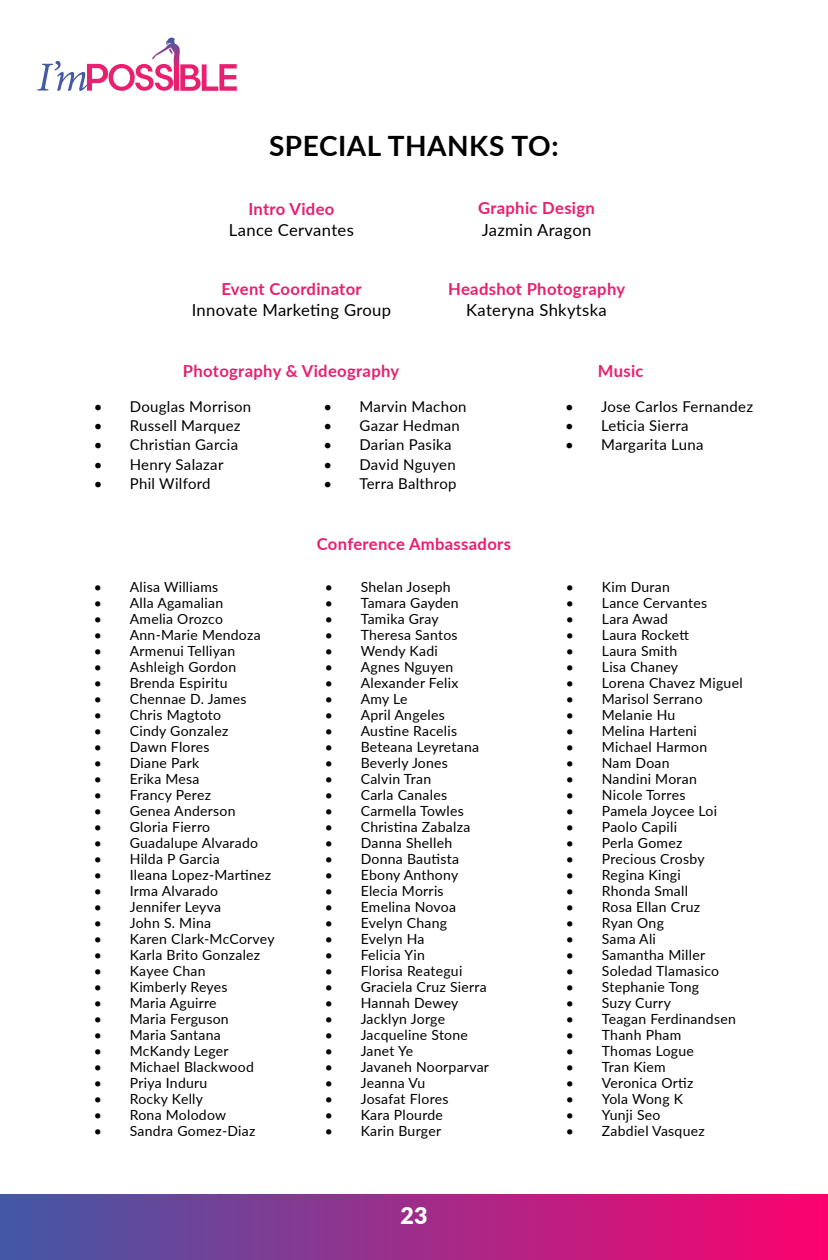
<style>
.page{position:relative;width:828px;height:1260px;background:#fff}
.page>*{position:absolute;margin:0;border:0;box-sizing:border-box;transform-origin:0 0}
.t1{font:700 28px "Lato";letter-spacing:.02em;color:#000}
.t2{font:900 23.2px "Lato";color:#fff}
.t3{font:700 16.6px "Lato";letter-spacing:.02em;color:#e91f6f}
.t4{font:16.6px "Lato";letter-spacing:.02em;color:#000}
.t5{font:15px "Lato";letter-spacing:.02em;color:#000}
.t6{font:14px "Lato";letter-spacing:.02em;color:#000}
</style>
<div class="page">
<svg style="left:37px;top:37px;width:200px;height:54px"></svg>
<div style="left:0;top:1195px;width:828px;height:65px;background:linear-gradient(to right,#4058a6,#fc026e)"></div>
<h1 class="t1" style="left:269px;top:126px;width:291px">SPECIAL THANKS TO:</h1>
<p class="t3" style="left:248px;top:197px;width:88px">Intro Video</p>
<p class="t4" style="left:229px;top:218px;width:126px">Lance Cervantes</p>
<p class="t3" style="left:478px;top:196px;width:118px">Graphic Design</p>
<p class="t4" style="left:482px;top:218px;width:111px">Jazmin Aragon</p>
<p class="t3" style="left:221px;top:277px;width:142px">Event Coordinator</p>
<p class="t4" style="left:192px;top:299px;width:201px">Innovate Marketing Group</p>
<p class="t3" style="left:448px;top:277px;width:179px">Headshot Photography</p>
<p class="t4" style="left:466px;top:299px;width:142px">Kateryna Shkytska</p>
<p class="t3" style="left:183px;top:359px;width:218px">Photography &amp; Videography</p>
<p class="t3" style="left:598px;top:359px;width:47px">Music</p>
<p class="t5" style="left:94px;top:396px;width:159px">• Douglas Morrison</p>
<p class="t5" style="left:94px;top:415px;width:148px">• Russell Marquez</p>
<p class="t5" style="left:94px;top:434px;width:146px">• Christian Garcia</p>
<p class="t5" style="left:94px;top:454px;width:131px">• Henry Salazar</p>
<p class="t5" style="left:94px;top:473px;width:118px">• Phil Wilford</p>
<p class="t6" style="left:94px;top:577px;width:126px">• Alisa Williams</p>
<p class="t6" style="left:94px;top:593px;width:131px">• Alla Agamalian</p>
<p class="t6" style="left:94px;top:609px;width:131px">• Amelia Orozco</p>
<p class="t6" style="left:94px;top:625px;width:168px">• Ann-Marie Mendoza</p>
<p class="t6" style="left:94px;top:641px;width:143px">• Armenui Telliyan</p>
<p class="t6" style="left:94px;top:657px;width:144px">• Ashleigh Gordon</p>
<p class="t6" style="left:94px;top:673px;width:135px">• Brenda Espiritu</p>
<p class="t6" style="left:94px;top:689px;width:154px">• Chennae D. James</p>
<p class="t6" style="left:94px;top:705px;width:129px">• Chris Magtoto</p>
<p class="t6" style="left:94px;top:721px;width:136px">• Cindy Gonzalez</p>
<p class="t6" style="left:94px;top:737px;width:117px">• Dawn Flores</p>
<p class="t6" style="left:94px;top:753px;width:107px">• Diane Park</p>
<p class="t6" style="left:94px;top:769px;width:107px">• Erika Mesa</p>
<p class="t6" style="left:94px;top:785px;width:119px">• Francy Perez</p>
<p class="t6" style="left:94px;top:801px;width:143px">• Genea Anderson</p>
<p class="t6" style="left:94px;top:817px;width:118px">• Gloria Fierro</p>
<p class="t6" style="left:94px;top:833px;width:166px">• Guadalupe Alvarado</p>
<p class="t6" style="left:94px;top:849px;width:127px">• Hilda P Garcia</p>
<p class="t6" style="left:94px;top:865px;width:179px">• Ileana Lopez-Martinez</p>
<p class="t6" style="left:94px;top:881px;width:126px">• Irma Alvarado</p>
<p class="t6" style="left:94px;top:897px;width:129px">• Jennifer Leyva</p>
<p class="t6" style="left:94px;top:913px;width:119px">• John S. Mina</p>
<p class="t6" style="left:94px;top:929px;width:182px">• Karen Clark-McCorvey</p>
<p class="t6" style="left:94px;top:945px;width:168px">• Karla Brito Gonzalez</p>
<p class="t6" style="left:94px;top:961px;width:113px">• Kayee Chan</p>
<p class="t6" style="left:94px;top:977px;width:135px">• Kimberly Reyes</p>
<p class="t6" style="left:94px;top:993px;width:124px">• Maria Aguirre</p>
<p class="t6" style="left:94px;top:1009px;width:136px">• Maria Ferguson</p>
<p class="t6" style="left:94px;top:1025px;width:129px">• Maria Santana</p>
<p class="t6" style="left:94px;top:1041px;width:136px">• McKandy Leger</p>
<p class="t6" style="left:94px;top:1057px;width:162px">• Michael Blackwood</p>
<p class="t6" style="left:94px;top:1073px;width:115px">• Priya Induru</p>
<p class="t6" style="left:94px;top:1089px;width:111px">• Rocky Kelly</p>
<p class="t6" style="left:94px;top:1105px;width:134px">• Rona Molodow</p>
<p class="t6" style="left:94px;top:1121px;width:163px">• Sandra Gomez-Diaz</p>
<p class="t5" style="left:323px;top:396px;width:144px">• Marvin Machon</p>
<p class="t5" style="left:323px;top:415px;width:138px">• Gazar Hedman</p>
<p class="t5" style="left:323px;top:434px;width:130px">• Darian Pasika</p>
<p class="t5" style="left:323px;top:454px;width:134px">• David Nguyen</p>
<p class="t5" style="left:323px;top:473px;width:134px">• Terra Balthrop</p>
<p class="t3" style="left:317px;top:532px;width:196px">Conference Ambassadors</p>
<p class="t6" style="left:325px;top:577px;width:127px">• Shelan Joseph</p>
<p class="t6" style="left:325px;top:593px;width:136px">• Tamara Gayden</p>
<p class="t6" style="left:325px;top:609px;width:116px">• Tamika Gray</p>
<p class="t6" style="left:325px;top:625px;width:134px">• Theresa Santos</p>
<p class="t6" style="left:325px;top:641px;width:115px">• Wendy Kadi</p>
<p class="t6" style="left:325px;top:657px;width:130px">• Agnes Nguyen</p>
<p class="t6" style="left:325px;top:673px;width:135px">• Alexander Felix</p>
<p class="t6" style="left:325px;top:689px;width:84px">• Amy Le</p>
<p class="t6" style="left:325px;top:705px;width:122px">• April Angeles</p>
<p class="t6" style="left:325px;top:721px;width:134px">• Austine Racelis</p>
<p class="t6" style="left:325px;top:737px;width:156px">• Beteana Leyretana</p>
<p class="t6" style="left:325px;top:753px;width:125px">• Beverly Jones</p>
<p class="t6" style="left:325px;top:769px;width:108px">• Calvin Tran</p>
<p class="t6" style="left:325px;top:785px;width:124px">• Carla Canales</p>
<p class="t6" style="left:325px;top:801px;width:141px">• Carmella Towles</p>
<p class="t6" style="left:325px;top:817px;width:147px">• Christina Zabalza</p>
<p class="t6" style="left:325px;top:833px;width:129px">• Danna Shelleh</p>
<p class="t6" style="left:325px;top:849px;width:136px">• Donna Bautista</p>
<p class="t6" style="left:325px;top:865px;width:135px">• Ebony Anthony</p>
<p class="t6" style="left:325px;top:881px;width:120px">• Elecia Morris</p>
<p class="t6" style="left:325px;top:897px;width:133px">• Emelina Novoa</p>
<p class="t6" style="left:325px;top:913px;width:124px">• Evelyn Chang</p>
<p class="t6" style="left:325px;top:929px;width:101px">• Evelyn Ha</p>
<p class="t6" style="left:325px;top:945px;width:102px">• Felicia Yin</p>
<p class="t6" style="left:325px;top:961px;width:139px">• Florisa Reategui</p>
<p class="t6" style="left:325px;top:977px;width:164px">• Graciela Cruz Sierra</p>
<p class="t6" style="left:325px;top:993px;width:135px">• Hannah Dewey</p>
<p class="t6" style="left:325px;top:1009px;width:122px">• Jacklyn Jorge</p>
<p class="t6" style="left:325px;top:1025px;width:145px">• Jacqueline Stone</p>
<p class="t6" style="left:325px;top:1041px;width:90px">• Janet Ye</p>
<p class="t6" style="left:325px;top:1057px;width:166px">• Javaneh Noorparvar</p>
<p class="t6" style="left:325px;top:1073px;width:102px">• Jeanna Vu</p>
<p class="t6" style="left:325px;top:1089px;width:125px">• Josafat Flores</p>
<p class="t6" style="left:325px;top:1105px;width:120px">• Kara Plourde</p>
<p class="t6" style="left:325px;top:1121px;width:118px">• Karin Burger</p>
<h2 class="t2" style="left:400px;top:1198px;width:29px">23</h2>
<p class="t5" style="left:565px;top:396px;width:190px">• Jose Carlos Fernandez</p>
<p class="t5" style="left:565px;top:415px;width:125px">• Leticia Sierra</p>
<p class="t5" style="left:565px;top:434px;width:140px">• Margarita Luna</p>
<p class="t6" style="left:566px;top:577px;width:106px">• Kim Duran</p>
<p class="t6" style="left:566px;top:593px;width:143px">• Lance Cervantes</p>
<p class="t6" style="left:566px;top:609px;width:104px">• Lara Awad</p>
<p class="t6" style="left:566px;top:625px;width:125px">• Laura Rockett</p>
<p class="t6" style="left:566px;top:641px;width:113px">• Laura Smith</p>
<p class="t6" style="left:566px;top:657px;width:114px">• Lisa Chaney</p>
<p class="t6" style="left:566px;top:673px;width:178px">• Lorena Chavez Miguel</p>
<p class="t6" style="left:566px;top:689px;width:138px">• Marisol Serrano</p>
<p class="t6" style="left:566px;top:705px;width:111px">• Melanie Hu</p>
<p class="t6" style="left:566px;top:721px;width:132px">• Melina Harteni</p>
<p class="t6" style="left:566px;top:737px;width:143px">• Michael Harmon</p>
<p class="t6" style="left:566px;top:753px;width:105px">• Nam Doan</p>
<p class="t6" style="left:566px;top:769px;width:133px">• Nandini Moran</p>
<p class="t6" style="left:566px;top:785px;width:121px">• Nicole Torres</p>
<p class="t6" style="left:566px;top:801px;width:153px">• Pamela Joycee Loi</p>
<p class="t6" style="left:566px;top:817px;width:113px">• Paolo Capili</p>
<p class="t6" style="left:566px;top:833px;width:118px">• Perla Gomez</p>
<p class="t6" style="left:566px;top:849px;width:140px">• Precious Crosby</p>
<p class="t6" style="left:566px;top:865px;width:116px">• Regina Kingi</p>
<p class="t6" style="left:566px;top:881px;width:124px">• Rhonda Small</p>
<p class="t6" style="left:566px;top:897px;width:136px">• Rosa Ellan Cruz</p>
<p class="t6" style="left:566px;top:913px;width:100px">• Ryan Ong</p>
<p class="t6" style="left:566px;top:929px;width:92px">• Sama Ali</p>
<p class="t6" style="left:566px;top:945px;width:141px">• Samantha Miller</p>
<p class="t6" style="left:566px;top:961px;width:155px">• Soledad Tlamasico</p>
<p class="t6" style="left:566px;top:977px;width:135px">• Stephanie Tong</p>
<p class="t6" style="left:566px;top:993px;width:106px">• Suzy Curry</p>
<p class="t6" style="left:566px;top:1009px;width:171px">• Teagan Ferdinandsen</p>
<p class="t6" style="left:566px;top:1025px;width:117px">• Thanh Pham</p>
<p class="t6" style="left:566px;top:1041px;width:130px">• Thomas Logue</p>
<p class="t6" style="left:566px;top:1057px;width:101px">• Tran Kiem</p>
<p class="t6" style="left:566px;top:1073px;width:129px">• Veronica Ortiz</p>
<p class="t6" style="left:566px;top:1089px;width:119px">• Yola Wong K</p>
<p class="t6" style="left:566px;top:1105px;width:96px">• Yunji Seo</p>
<p class="t6" style="left:566px;top:1121px;width:140px">• Zabdiel Vasquez</p>
</div>
